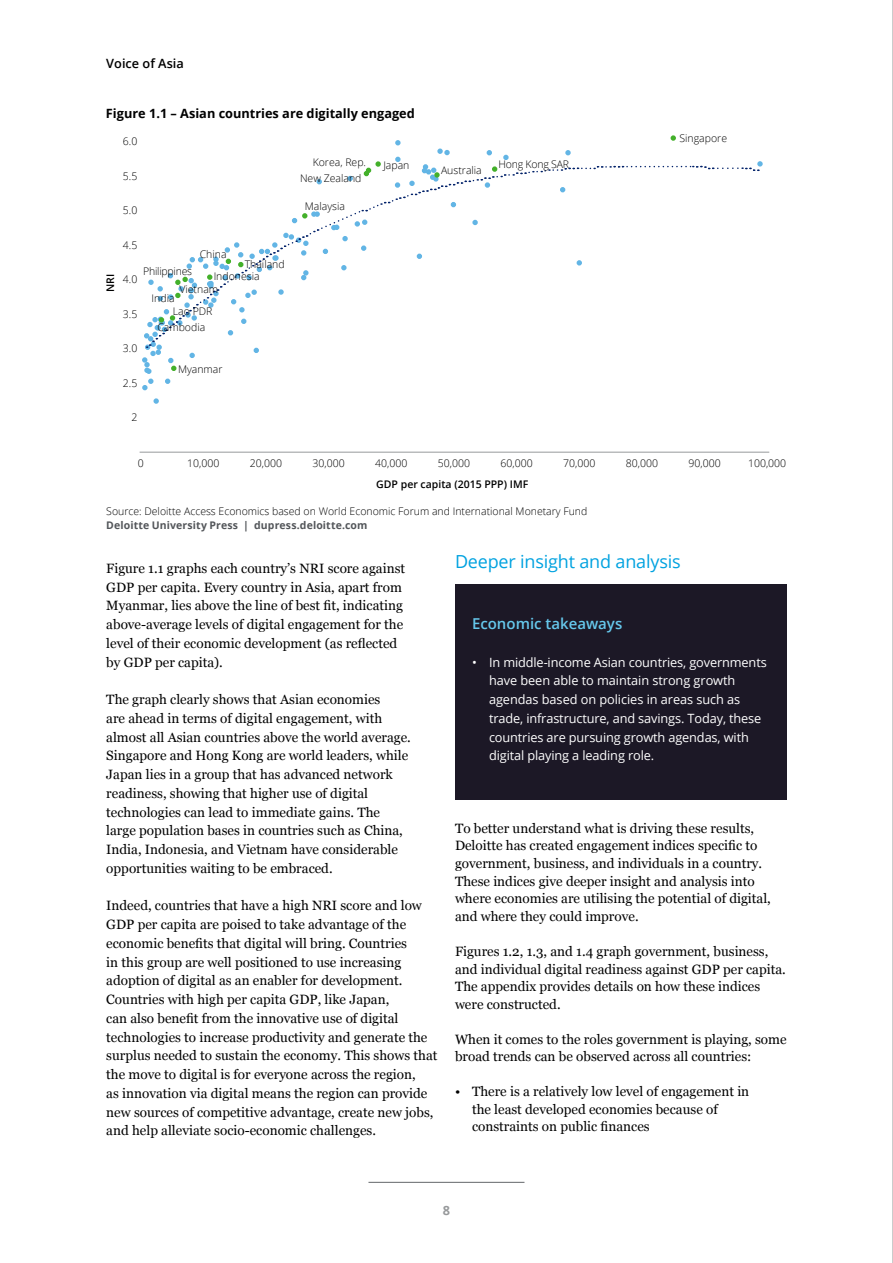
<style>
.page{position:relative;width:893px;height:1263px;background:#fff}
.page>*{position:absolute;margin:0;border:0;box-sizing:border-box;transform-origin:0 0}
.t1{font:18px "Open Sans";letter-spacing:-.01em;color:#00a2e0}
.t2{font:600 15px "Open Sans";color:#66c8ec}
.t3{font:13.5px/18.8px "Georgia";color:#000}
.t4{font:12.75px/18.8px "Open Sans";letter-spacing:-.01em;color:#fff}
.t5{font:700 12.75px "Open Sans";color:#000}
.t6{font:600 12.75px "Open Sans";color:#000}
.t7{font:700 12.75px "Open Sans";color:#97999b}
.t8{font:300 10.5px/16px "Open Sans";color:#000}
.t9{font:700 10.5px "Open Sans";letter-spacing:.01em;color:#53565a}
.t10{font:600 10.5px "Open Sans";color:#000}
.t11{font:300 10.5px "Open Sans";letter-spacing:-.02em;color:#000}
</style>
<div class="page">
<hr style="left:140px;top:452px;width:629px;height:1px;background:#97999b">
<svg style="left:153px;top:398px;width:6px;height:6px"></svg>
<svg style="left:142px;top:135px;width:621px;height:255px"></svg>
<div style="left:455px;top:584px;width:332px;height:215px;background:#1c1826"></div>
<hr style="left:368px;top:1182px;width:156px;height:1px;background:#63666a">
<hr style="left:892px;top:0;width:1px;height:1263px;background:#bbbcbc">
<p class="t6" style="left:106px;top:54px;width:79px">Voice of Asia</p>
<p class="t5" style="left:106px;top:104px;width:310px">Figure 1.1 – Asian countries are digitally engaged</p>
<p class="t8" style="left:123px;top:133px;width:16px">6.0</p>
<p class="t8" style="left:123px;top:168px;width:16px">5.5</p>
<p class="t8" style="left:123px;top:202px;width:16px">5.0</p>
<p class="t10" style="left:103px;top:292px;width:20px;rotate:-90deg">NRI</p>
<p class="t8" style="left:123px;top:237px;width:16px">4.5</p>
<p class="t8" style="left:200px;top:245px;width:28px">China</p>
<p class="t8" style="left:214px;top:258px;width:73px;line-height:11.9px;text-indent:31px">Thailand<br>Indonesia</p>
<p class="t8" style="left:173px;top:292px;width:41px;line-height:12.9px;text-indent:-21px">India<br>Lao PDR</p>
<p class="t8" style="left:157px;top:319px;width:49px">Cambodia</p>
<p class="t11" style="left:143px;top:264px;width:51px">Philippines</p>
<p class="t8" style="left:123px;top:271px;width:16px">4.0</p>
<p class="t8" style="left:179px;top:281px;width:40px">Vietnam</p>
<p class="t8" style="left:123px;top:306px;width:16px">3.5</p>
<p class="t8" style="left:123px;top:340px;width:16px">3.0</p>
<p class="t8" style="left:123px;top:374px;width:16px">2.5</p>
<p class="t8" style="left:178px;top:361px;width:46px">Myanmar</p>
<p class="t8" style="left:131px;top:409px;width:7px">2</p>
<p class="t8" style="left:300px;top:154px;width:68px;text-indent:13px">Korea, Rep.<br>New Zealand</p>
<p class="t8" style="left:305px;top:198px;width:42px">Malaysia</p>
<p class="t8" style="left:383px;top:157px;width:28px">Japan</p>
<p class="t8" style="left:441px;top:162px;width:42px">Australia</p>
<p class="t11" style="left:499px;top:157px;width:72px">Hong Kong SAR</p>
<p class="t8" style="left:679px;top:130px;width:49px">Singapore</p>
<p class="t8" style="left:138px;top:454px;width:7px">0</p>
<p class="t8" style="left:187px;top:454px;width:34px">10,000</p>
<p class="t8" style="left:250px;top:454px;width:34px">20,000</p>
<p class="t8" style="left:313px;top:454px;width:34px">30,000</p>
<p class="t8" style="left:375px;top:454px;width:34px">40,000</p>
<p class="t8" style="left:438px;top:454px;width:34px">50,000</p>
<p class="t8" style="left:500px;top:454px;width:34px">60,000</p>
<p class="t8" style="left:563px;top:454px;width:34px">70,000</p>
<p class="t8" style="left:626px;top:454px;width:34px">80,000</p>
<p class="t8" style="left:688px;top:454px;width:34px">90,000</p>
<p class="t8" style="left:748px;top:454px;width:40px">100,000</p>
<p class="t10" style="left:376px;top:477px;width:154px">GDP per capita (2015 PPP) IMF</p>
<p class="t8" style="left:106px;top:503px;width:483px">Source: Deloitte Access Economics based on World Economic Forum and International Monetary Fund</p>
<p class="t9" style="left:106px;top:517px;width:263px">Deloitte University Press | dupress.deloitte.com</p>
<p class="t3" style="left:106px;top:558px;width:300px">Figure 1.1 graphs each country’s NRI score against GDP per capita. Every country in Asia, apart from Myanmar, lies above the line of best fit, indicating above-average levels of digital engagement for the level of their economic development (as reflected by GDP per capita).</p>
<p class="t3" style="left:106px;top:689px;width:306px">The graph clearly shows that Asian economies<br>are ahead in terms of digital engagement, with almost all Asian countries above the world average.<br>Singapore and Hong Kong are world leaders, while Japan lies in a group that has advanced network readiness, showing that higher use of digital technologies can lead to immediate gains. The large population bases in countries such as China, India, Indonesia, and Vietnam have considerable opportunities waiting to be embraced.</p>
<p class="t3" style="left:106px;top:896px;width:333px">Indeed, countries that have a high NRI score and low GDP per capita are poised to take advantage of the economic benefits that digital will bring. Countries<br>in this group are well positioned to use increasing adoption of digital as an enabler for development.<br>Countries with high per capita GDP, like Japan,<br>can also benefit from the innovative use of digital technologies to increase productivity and generate the surplus needed to sustain the economy. This shows that the move to digital is for everyone across the region,<br>as innovation via digital means the region can provide new sources of competitive advantage, create new jobs, and help alleviate socio-economic challenges.</p>
<h1 class="t1" style="left:455px;top:549px;width:227px">Deeper insight and analysis</h1>
<p class="t2" style="left:472px;top:613px;width:152px">Economic takeaways</p>
<p class="t4" style="left:489px;top:652px;width:279px;text-indent:-17px">• In middle-income Asian countries, governments have been able to maintain strong growth agendas based on policies in areas such as trade, infrastructure, and savings. Today, these countries are pursuing growth agendas, with digital playing a leading role.</p>
<p class="t3" style="left:455px;top:818px;width:317px;line-height:17.7px">To better understand what is driving these results, Deloitte has created engagement indices specific to government, business, and individuals in a country.<br>These indices give deeper insight and analysis into where economies are utilising the potential of digital, and where they could improve.</p>
<p class="t3" style="left:455px;top:942px;width:332px;line-height:17.7px">Figures 1.2, 1.3, and 1.4 graph government, business, and individual digital readiness against GDP per capita.<br>The appendix provides details on how these indices were constructed.</p>
<p class="t3" style="left:455px;top:1029px;width:333px;line-height:17.7px">When it comes to the roles government is playing, some broad trends can be observed across all countries:</p>
<p class="t3" style="left:472px;top:1082px;width:279px;line-height:17.7px;text-indent:-17px">• There is a relatively low level of engagement in the least developed economies because of constraints on public finances</p>
<p class="t7" style="left:443px;top:1201px;width:9px">8</p>
</div>
